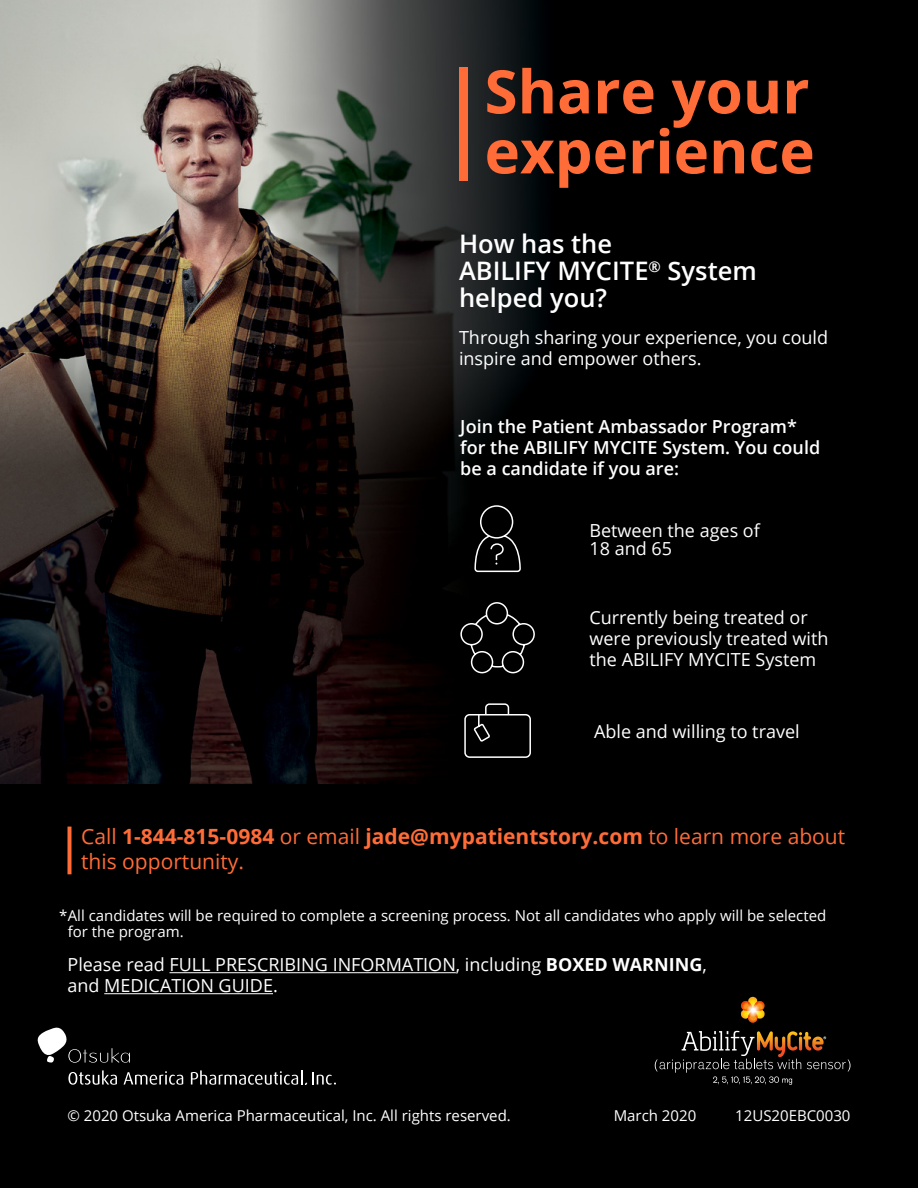
<style>
.page{position:relative;width:918px;height:1188px;background:#000}
.page>*{position:absolute;margin:0;border:0;box-sizing:border-box;transform-origin:0 0}
.t1{font:700 60px/60px "Open Sans";color:#ff6c37}
.t2{font:600 25.5px/27px "Open Sans";color:#fff}
.t3{font:21px/25.2px "Open Sans";color:#ff6c37}
.t4{font:18px/21px "Open Sans";color:#fff}
.t5{font:600 18px/21px "Open Sans";color:#fff}
.t6{font:15px/16.5px "Open Sans";color:#fff}
.s1{font-weight:700}
</style>
<div class="page">
<img style="left:0;top:0;width:538px;height:784px">
<div style="left:459px;top:68px;width:8px;height:113px;background:#ff6c37"></div>
<svg style="left:474px;top:505px;width:48px;height:68px"></svg>
<svg style="left:464px;top:703px;width:68px;height:56px"></svg>
<svg style="left:460px;top:601px;width:76px;height:73px"></svg>
<div style="left:67px;top:827px;width:5px;height:47px;background:#ff6c37"></div>
<hr style="left:170px;top:972px;width:286px;height:1px;background:#fff">
<hr style="left:104px;top:993px;width:169px;height:1px;background:#fff">
<svg style="left:741px;top:997px;width:24px;height:26px"></svg>
<svg style="left:745px;top:1002px;width:16px;height:16px"></svg>
<svg style="left:655px;top:1031px;width:195px;height:54px"></svg>
<svg style="left:38px;top:1028px;width:92px;height:35px"></svg>
<svg style="left:68px;top:1070px;width:49px;height:15px"></svg>
<svg style="left:124px;top:1071px;width:59px;height:14px"></svg>
<svg style="left:191px;top:1070px;width:145px;height:15px"></svg>
<h1 class="t1" style="left:485px;top:60px;width:332px">Share your experience</h1>
<h2 class="t2" style="left:459px;top:230px;width:299px">How has the<br>ABILIFY MYCITE<sup>®</sup> System helped you?</h2>
<p class="t4" style="left:459px;top:327px;width:371px">Through sharing your experience, you could inspire and empower others.</p>
<p class="t5" style="left:460px;top:416px;width:361px">Join the Patient Ambassador Program* for the ABILIFY MYCITE System. You could be a candidate if you are:</p>
<p class="t4" style="left:590px;top:521px;width:172px;line-height:18px">Between the ages of<br>18 and 65</p>
<p class="t4" style="left:590px;top:606px;width:241px">Currently being treated or were previously treated with the ABILIFY MYCITE System</p>
<p class="t4" style="left:594px;top:720px;width:207px">Able and willing to travel</p>
<p class="t3" style="left:81px;top:823px;width:766px">Call <span class="s1">1-844-815-0984</span> or email <span class="s1">jade@mypatientstory.com</span> to learn more about this opportunity.</p>
<p class="t6" style="left:68px;top:907px;width:760px;text-indent:-8px">*All candidates will be required to complete a screening process. Not all candidates who apply will be selected for the program.</p>
<p class="t4" style="left:67px;top:954px;width:641px">Please read FULL PRESCRIBING INFORMATION, including <span class="s1">BOXED WARNING</span>, and MEDICATION GUIDE.</p>
<p class="t6" style="left:68px;top:1106px;width:445px">© 2020 Otsuka America Pharmaceutical, Inc. All rights reserved.</p>
<p class="t6" style="left:614px;top:1106px;width:84px">March 2020</p>
<p class="t6" style="left:735px;top:1106px;width:117px">12US20EBC0030</p>
</div>
